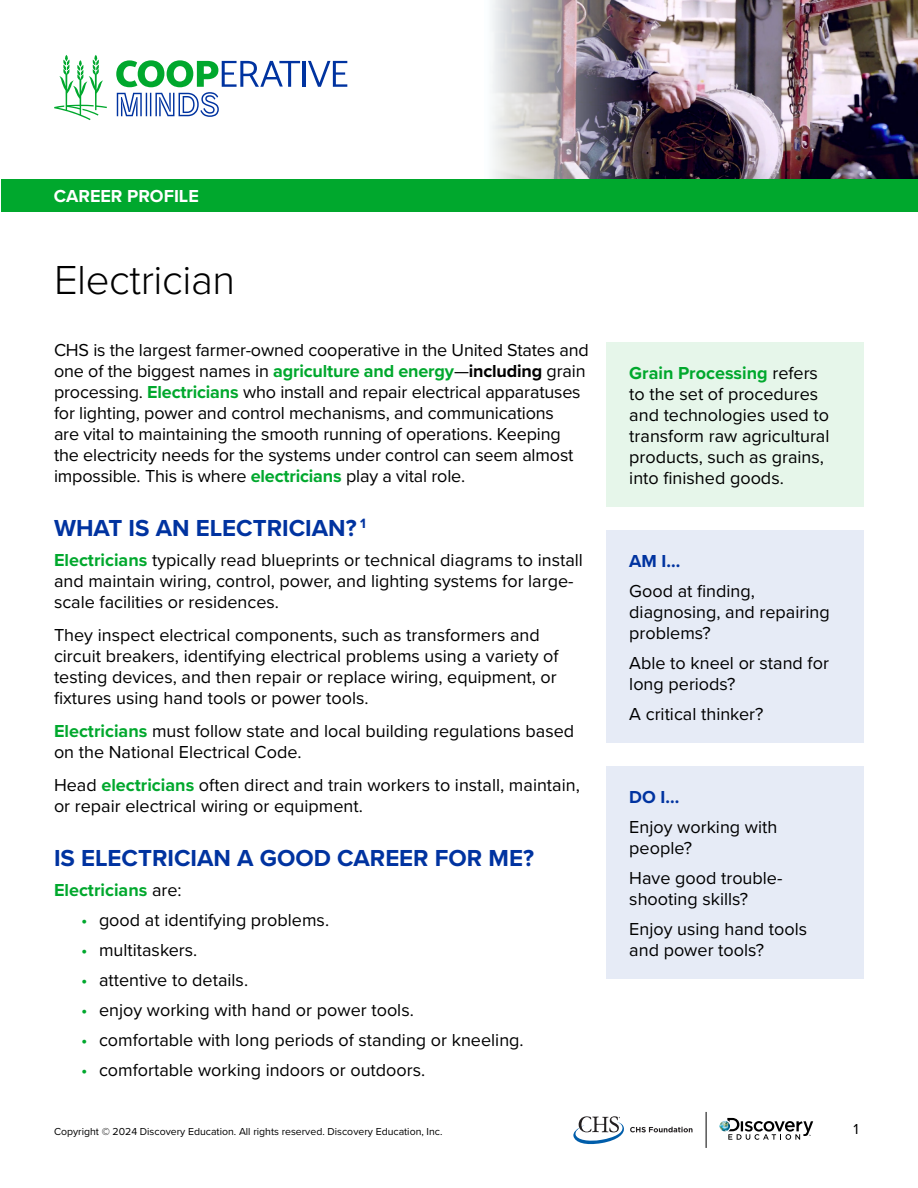
<style>
.page{position:relative;width:918px;height:1188px;background:#fff}
.page>*{position:absolute;margin:0;border:0;box-sizing:border-box;transform-origin:0 0}
.t1{font:300 42px "Proxima Nova";letter-spacing:-.01em;color:#000}
.t2{font:700 24px "Proxima Nova";color:#0033a0}
.t3{font:18px/21px "Proxima Nova";color:#000}
.t4{font:700 18px "Proxima Nova";color:#00a82d}
.t5{font:700 18px "Proxima Nova";color:#fff}
.t6{font:700 18px "Proxima Nova";color:#0033a0}
.t7{font:15px "Proxima Nova";color:#000}
.t8{font:10.5px "Proxima Nova";color:#000}
.s1{font-weight:700;color:#00a82d}
.s2{font-weight:700}
.s3{font-weight:400;color:#000}
.s4{color:#00a82d}
</style>
<div class="page">
<img style="left:645px;top:0;width:272px;height:179px">
<img style="left:491px;top:0;width:154px;height:179px">
<svg style="left:54px;top:55px;width:53px;height:65px"></svg>
<hr style="left:302px;top:61px;width:3px;height:26px;background:#0033a0">
<svg style="left:308px;top:61px;width:39px;height:26px"></svg>
<svg style="left:116px;top:60px;width:184px;height:57px"></svg>
<div style="left:1px;top:179px;width:916px;height:33px;background:#00a82d"></div>
<svg style="left:573px;top:1116px;width:120px;height:28px"></svg>
<svg style="left:719px;top:1118px;width:94px;height:22px"></svg>
<hr style="left:706px;top:1112px;width:1px;height:36px;background:#000">
<div style="left:607px;top:342px;width:257px;height:164px;background:#e6f6ea"></div>
<div style="left:607px;top:530px;width:257px;height:212px;background:#e6ebf6"></div>
<div style="left:607px;top:766px;width:257px;height:212px;background:#e6ebf6"></div>
<p class="t5" style="left:54px;top:183px;width:146px">CAREER PROFILE</p>
<h1 class="t1" style="left:54px;top:249px;width:183px">Electrician</h1>
<p class="t3" style="left:54px;top:339px;width:536px">CHS is the largest farmer-owned cooperative in the United States and one of the biggest names in <span class="s1">agriculture and energy</span>—<span class="s2">including</span> grain processing. <span class="s1">Electricians</span> who install and repair electrical apparatuses for lighting, power and control mechanisms, and communications<br>are vital to maintaining the smooth running of operations. Keeping the electricity needs for the systems under control can seem almost impossible. This is where <span class="s1">electricians</span> play a vital role.</p>
<h2 class="t2" style="left:54px;top:510px;width:313px">WHAT IS AN ELECTRICIAN? <sup>1</sup></h2>
<p class="t3" style="left:54px;top:549px;width:530px"><span class="s1">Electricians</span> typically read blueprints or technical diagrams to install and maintain wiring, control, power, and lighting systems for large&shy;scale facilities or residences.</p>
<p class="t3" style="left:54px;top:624px;width:506px">They inspect electrical components, such as transformers and circuit breakers, identifying electrical problems using a variety of testing devices, and then repair or replace wiring, equipment, or fixtures using hand tools or power tools.</p>
<p class="t3" style="left:54px;top:720px;width:522px"><span class="s1">Electricians</span> must follow state and local building regulations based on the National Electrical Code.</p>
<p class="t3" style="left:54px;top:774px;width:527px">Head <span class="s1">electricians</span> often direct and train workers to install, maintain, or repair electrical wiring or equipment.</p>
<h2 class="t2" style="left:54px;top:840px;width:481px">IS ELECTRICIAN A GOOD CAREER FOR ME?</h2>
<p class="t4" style="left:54px;top:877px;width:129px">Electricians <span class="s3">are:</span></p>
<p class="t3" style="left:81px;top:909px;width:250px"><span class="s4">•</span> good at identifying problems.</p>
<p class="t3" style="left:81px;top:939px;width:118px"><span class="s4">•</span> multitaskers.</p>
<p class="t3" style="left:81px;top:969px;width:169px"><span class="s4">•</span> attentive to details.</p>
<p class="t3" style="left:81px;top:999px;width:334px"><span class="s4">•</span> enjoy working with hand or power tools.</p>
<p class="t3" style="left:81px;top:1029px;width:444px"><span class="s4">•</span> comfortable with long periods of standing or kneeling.</p>
<p class="t3" style="left:81px;top:1059px;width:346px"><span class="s4">•</span> comfortable working indoors or outdoors.</p>
<p class="t8" style="left:54px;top:1123px;width:390px">Copyright © 2024 Discovery Education. All rights reserved. Discovery Education, Inc.</p>
<p class="t3" style="left:629px;top:361px;width:202px"><span class="s1">Grain Processing</span> refers to the set of procedures and technologies used to transform raw agricultural products, such as grains, into finished goods.</p>
<p class="t6" style="left:629px;top:547px;width:53px">AM I...</p>
<p class="t3" style="left:629px;top:579px;width:202px">Good at finding, diagnosing, and repairing problems?</p>
<p class="t3" style="left:629px;top:651px;width:201px">Able to kneel or stand for long periods?</p>
<p class="t3" style="left:629px;top:702px;width:136px">A critical thinker?</p>
<p class="t6" style="left:629px;top:783px;width:52px">DO I...</p>
<p class="t3" style="left:629px;top:815px;width:150px">Enjoy working with people?</p>
<p class="t3" style="left:629px;top:866px;width:155px">Have good trouble&shy;shooting skills?</p>
<p class="t3" style="left:629px;top:917px;width:179px">Enjoy using hand tools and power tools?</p>
<p class="t7" style="left:854px;top:1118px;width:7px">1</p>
</div>
